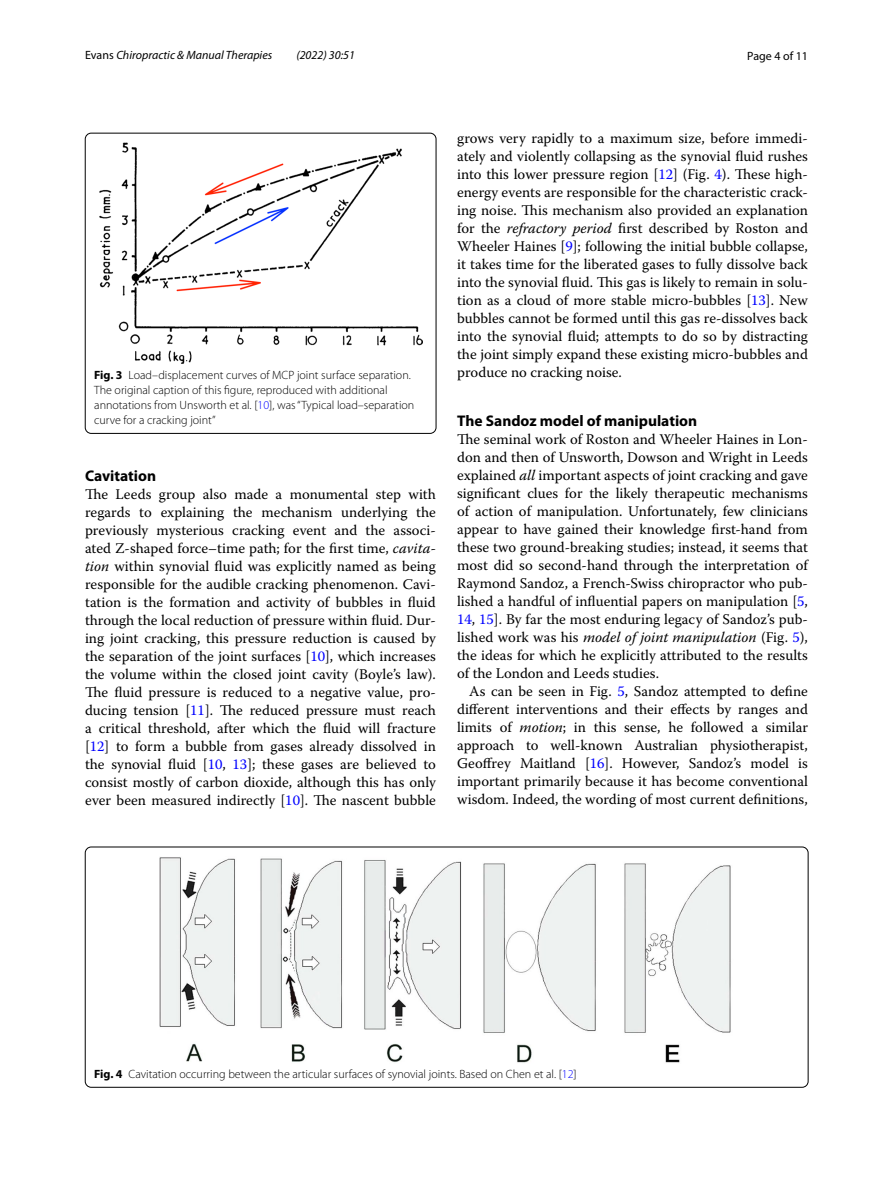
<style>
.page{position:relative;width:893px;height:1187px;background:#fff}
.page>*{position:absolute;margin:0;border:0;box-sizing:border-box;transform-origin:0 0}
.t1{font:700 15.45px "Myriad Pro";color:#000}
.t2{font:14.7px/18px "Warnock Pro";color:#000;text-align:justify}
.t3{font:300 12px/15px "Myriad Pro";color:#000}
.t4{font:italic 12px "Myriad Pro";color:#000}
.t5{font:12px "Myriad Pro";color:#000}
.s1{font-style:normal}
.s2{font-weight:700}
.s3{color:#00f}
.s4{font-style:italic}
</style>
<div class="page">
<img style="left:99px;top:142px;width:323px;height:221px">
<div style="left:85px;top:133px;width:351px;height:300px;border:1px solid #000;border-radius:6px"></div>
<img style="left:160px;top:857px;width:571px;height:205px">
<div style="left:85px;top:846px;width:723px;height:241px;border:1px solid #000;border-radius:6px"></div>
<p class="t4" style="left:85px;top:48px;width:189px"><span class="s1">Evans</span> Chiropractic &amp; Manual Therapies</p>
<p class="t4" style="left:296px;top:48px;width:60px">(2022) 30:51</p>
<p class="t5" style="left:747px;top:48px;width:62px">Page 4 of 11</p>
<p class="t3" style="left:94px;top:367px;width:322px"><span class="s2">Fig. 3</span> Load–displacement curves of MCP joint surface separation.<br>The original caption of this figure, reproduced with additional annotations from Unsworth et al. [<span class="s3">10</span>], was “Typical load–separation curve for a cracking joint”</p>
<p class="t1" style="left:85px;top:466px;width:73px">Cavitation</p>
<p class="t2" style="left:85px;top:485px;width:352px">The Leeds group also made a monumental step with regards to explaining the mechanism underlying the previously mysterious cracking event and the associ&shy;ated Z-shaped force–time path; for the first time, <span class="s4">cavita&shy;tion</span> within synovial fluid was explicitly named as being responsible for the audible cracking phenomenon. Cavi&shy;tation is the formation and activity of bubbles in fluid through the local reduction of pressure within fluid. Dur&shy;ing joint cracking, this pressure reduction is caused by the separation of the joint surfaces [<span class="s3">10</span>], which increases the volume within the closed joint cavity (Boyle’s law).<br>The fluid pressure is reduced to a negative value, pro&shy;ducing tension [<span class="s3">11</span>]. The reduced pressure must reach a critical threshold, after which the fluid will fracture [<span class="s3">12</span>] to form a bubble from gases already dissolved in the synovial fluid [<span class="s3">10</span>, <span class="s3">13</span>]; these gases are believed to consist mostly of carbon dioxide, although this has only ever been measured indirectly [<span class="s3">10</span>]. The nascent bubble</p>
<p class="t2" style="left:457px;top:128px;width:352px">grows very rapidly to a maximum size, before immedi&shy;ately and violently collapsing as the synovial fluid rushes into this lower pressure region [<span class="s3">12</span>] (Fig. <span class="s3">4</span>). These high&shy;energy events are responsible for the characteristic crack&shy;ing noise. This mechanism also provided an explanation for the <span class="s4">refractory period</span> first described by Roston and Wheeler Haines [<span class="s3">9</span>]; following the initial bubble collapse, it takes time for the liberated gases to fully dissolve back into the synovial fluid. This gas is likely to remain in solu&shy;tion as a cloud of more stable micro-bubbles [<span class="s3">13</span>]. New bubbles cannot be formed until this gas re-dissolves back into the synovial fluid; attempts to do so by distracting the joint simply expand these existing micro-bubbles and produce no cracking noise.</p>
<p class="t1" style="left:457px;top:410px;width:242px">The Sandoz model of manipulation</p>
<p class="t2" style="left:457px;top:429px;width:352px">The seminal work of Roston and Wheeler Haines in Lon&shy;don and then of Unsworth, Dowson and Wright in Leeds explained <span class="s4">all</span> important aspects of joint cracking and gave significant clues for the likely therapeutic mechanisms of action of manipulation. Unfortunately, few clinicians appear to have gained their knowledge first-hand from these two ground-breaking studies; instead, it seems that most did so second-hand through the interpretation of Raymond Sandoz, a French-Swiss chiropractor who pub&shy;lished a handful of influential papers on manipulation [<span class="s3">5</span>, <span class="s3">14</span>, <span class="s3">15</span>]. By far the most enduring legacy of Sandoz’s pub&shy;lished work was his <span class="s4">model of joint manipulation</span> (Fig. <span class="s3">5</span>), the ideas for which he explicitly attributed to the results of the London and Leeds studies.</p>
<p class="t2" style="left:457px;top:681px;width:352px;text-indent:12px">As can be seen in Fig. <span class="s3">5</span>, Sandoz attempted to define different interventions and their effects by ranges and limits of <span class="s4">motion</span>; in this sense, he followed a similar approach to well-known Australian physiotherapist, Geoffrey Maitland [<span class="s3">16</span>]. However, Sandoz’s model is important primarily because it has become conventional wisdom. Indeed, the wording of most current definitions,</p>
<p class="t3" style="left:94px;top:1066px;width:484px"><span class="s2">Fig. 4</span> Cavitation occurring between the articular surfaces of synovial joints. Based on Chen et al. [<span class="s3">12</span>]</p>
</div>
